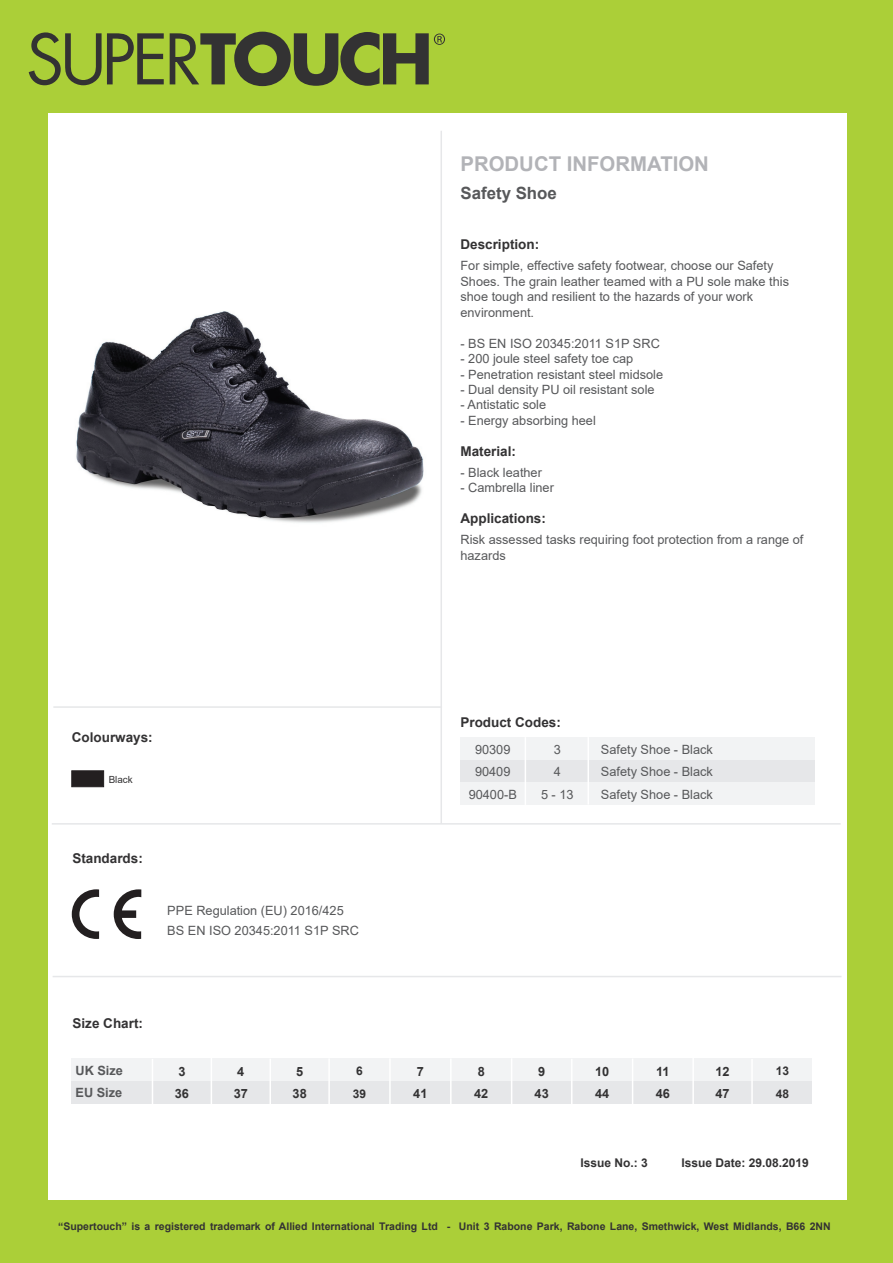
<style>
.page{position:relative;width:893px;height:1263px;background:#fff}
.page>*{position:absolute;margin:0;border:0;box-sizing:border-box;transform-origin:0 0}
.t1{font:700 20.4px "Arial";color:#b2b3b7}
.t2{font:700 16.8px "Arial";color:#57585a}
.t3{font:700 13.5px "Arial";color:#333233}
.t4{font:12.75px/22.5px "Arial";color:#57585a}
.t5{font:700 12.75px/22.5px "Arial";color:#333233}
.t6{font:700 12.75px/22.5px "Arial";color:#57585a}
.t7{font:700 12px/22.5px "Arial";color:#333233}
.t8{font:700 10.5px "Arial";color:#333233}
.t9{font:9.9px "Arial";color:#333233}
</style>
<div class="page">
<div style="left:460px;top:760px;width:354px;height:22px;background:#e6e7e9"></div>
<div style="left:460px;top:782px;width:354px;height:23px;background:#f2f3f4"></div>
<div style="left:460px;top:737px;width:354px;height:23px;background:#f2f3f4"></div>
<div style="left:72px;top:771px;width:32px;height:16px;background:#231f20;border:1px solid #231f20"></div>
<svg style="left:114px;top:889px;width:27px;height:50px"></svg>
<svg style="left:72px;top:889px;width:27px;height:50px"></svg>
<div style="left:72px;top:1081px;width:740px;height:23px;background:#e6e7e9"></div>
<div style="left:72px;top:1059px;width:740px;height:22px;background:#f2f3f4"></div>
<hr style="left:211px;top:1058px;width:1px;height:48px;background:#fff">
<hr style="left:269px;top:1059px;width:2px;height:46px;background:#fff">
<hr style="left:389px;top:1058px;width:2px;height:47px;background:#fff">
<hr style="left:450px;top:1058px;width:2px;height:47px;background:#fff">
<hr style="left:511px;top:1058px;width:1px;height:47px;background:#fff">
<hr style="left:571px;top:1059px;width:1px;height:46px;background:#fff">
<hr style="left:632px;top:1058px;width:1px;height:47px;background:#fff">
<hr style="left:751px;top:1059px;width:2px;height:46px;background:#fff">
<hr style="left:692px;top:1058px;width:2px;height:48px;background:#fff">
<hr style="left:152px;top:1059px;width:1px;height:46px;background:#fff">
<hr style="left:328px;top:1058px;width:2px;height:47px;background:#fff">
<hr style="left:525px;top:737px;width:1px;height:68px;background:#fff">
<hr style="left:587px;top:737px;width:2px;height:67px;background:#fff">
<img style="left:76px;top:311px;width:348px;height:212px">
<hr style="left:440px;top:131px;width:2px;height:693px;background:#e6e7e9">
<hr style="left:53px;top:976px;width:788px;height:1px;background:#e6e7e9">
<hr style="left:52px;top:823px;width:789px;height:2px;background:#e6e7e9">
<hr style="left:53px;top:706px;width:389px;height:2px;background:#e6e7e9">
<div style="left:0;top:1px;width:893px;height:112px;background:#abcf38"></div>
<div style="left:0;top:1201px;width:893px;height:62px;background:#abcf38"></div>
<div style="left:0;top:112px;width:48px;height:1098px;background:#abcf38"></div>
<div style="left:847px;top:112px;width:46px;height:1098px;background:#abcf38"></div>
<svg style="left:29px;top:32px;width:135px;height:53px"></svg>
<svg style="left:170px;top:32px;width:275px;height:54px"></svg>
<h1 class="t1" style="left:460px;top:150px;width:250px">PRODUCT INFORMATION</h1>
<h2 class="t2" style="left:460px;top:181px;width:98px">Safety Shoe</h2>
<p class="t3" style="left:72px;top:727px;width:83px">Colourways:</p>
<p class="t9" style="left:109px;top:773px;width:26px">Black</p>
<p class="t3" style="left:72px;top:849px;width:72px">Standards:</p>
<p class="t4" style="left:167px;top:901px;width:193px;line-height:19.5px">PPE Regulation (EU) 2016/425<br>BS EN ISO 20345:2011 S1P SRC</p>
<p class="t3" style="left:460px;top:235px;width:80px">Description:</p>
<p class="t4" style="left:460px;top:258px;width:330px;line-height:15.5px">For simple, effective safety footwear, choose our Safety Shoes. The grain leather teamed with a PU sole make this shoe tough and resilient to the hazards of your work environment.</p>
<p class="t4" style="left:460px;top:332px;width:201px">- BS EN ISO 20345:2011 S1P SRC</p>
<p class="t4" style="left:460px;top:347px;width:174px">- 200 joule steel safety toe cap</p>
<p class="t4" style="left:460px;top:363px;width:204px">- Penetration resistant steel midsole</p>
<p class="t4" style="left:460px;top:378px;width:196px">- Dual density PU oil resistant sole</p>
<p class="t4" style="left:460px;top:394px;width:87px">- Antistatic sole</p>
<p class="t4" style="left:460px;top:409px;width:137px">- Energy absorbing heel</p>
<p class="t3" style="left:460px;top:442px;width:57px">Material:</p>
<p class="t4" style="left:460px;top:461px;width:83px">- Black leather</p>
<p class="t4" style="left:460px;top:476px;width:95px">- Cambrella liner</p>
<p class="t3" style="left:460px;top:509px;width:87px">Applications:</p>
<p class="t4" style="left:460px;top:532px;width:344px;line-height:15.5px">Risk assessed tasks requiring foot protection from a range of hazards</p>
<p class="t3" style="left:460px;top:712px;width:102px">Product Codes:</p>
<p class="t4" style="left:541px;top:738px;width:34px;text-align:center">3<br>4<br>5 - 13</p>
<p class="t4" style="left:601px;top:738px;width:113px;text-align:justify">Safety Shoe - Black Safety Shoe - Black Safety Shoe - Black</p>
<p class="t4" style="left:469px;top:738px;width:50px;text-align:center">90309<br>90409<br>90400-B</p>
<p class="t3" style="left:73px;top:1013px;width:72px">Size Chart:</p>
<p class="t6" style="left:75px;top:1059px;width:49px">UK Size<br>EU Size</p>
<p class="t5" style="left:293px;top:1060px;width:16px">5<br>38</p>
<p class="t5" style="left:656px;top:1060px;width:16px">11<br>46</p>
<p class="t5" style="left:175px;top:1060px;width:16px">3<br>36</p>
<p class="t5" style="left:234px;top:1060px;width:16px">4<br>37</p>
<p class="t7" style="left:353px;top:1060px;width:15px">6<br>39</p>
<p class="t5" style="left:715px;top:1060px;width:16px">12<br>47</p>
<p class="t7" style="left:776px;top:1060px;width:15px">13<br>48</p>
<p class="t5" style="left:474px;top:1060px;width:16px">8<br>42</p>
<p class="t5" style="left:535px;top:1060px;width:16px">9<br>43</p>
<p class="t5" style="left:595px;top:1060px;width:16px">10<br>44</p>
<p class="t5" style="left:413px;top:1060px;width:16px">7<br>41</p>
<p class="t7" style="left:580px;top:1151px;width:69px">Issue No.: 3</p>
<p class="t7" style="left:681px;top:1151px;width:129px">Issue Date: 29.08.2019</p>
<p class="t8" style="left:58px;top:1219px;width:774px">“Supertouch” is a registered trademark of Allied International Trading Ltd - Unit 3 Rabone Park, Rabone Lane, Smethwick, West Midlands, B66 2NN</p>
</div>
